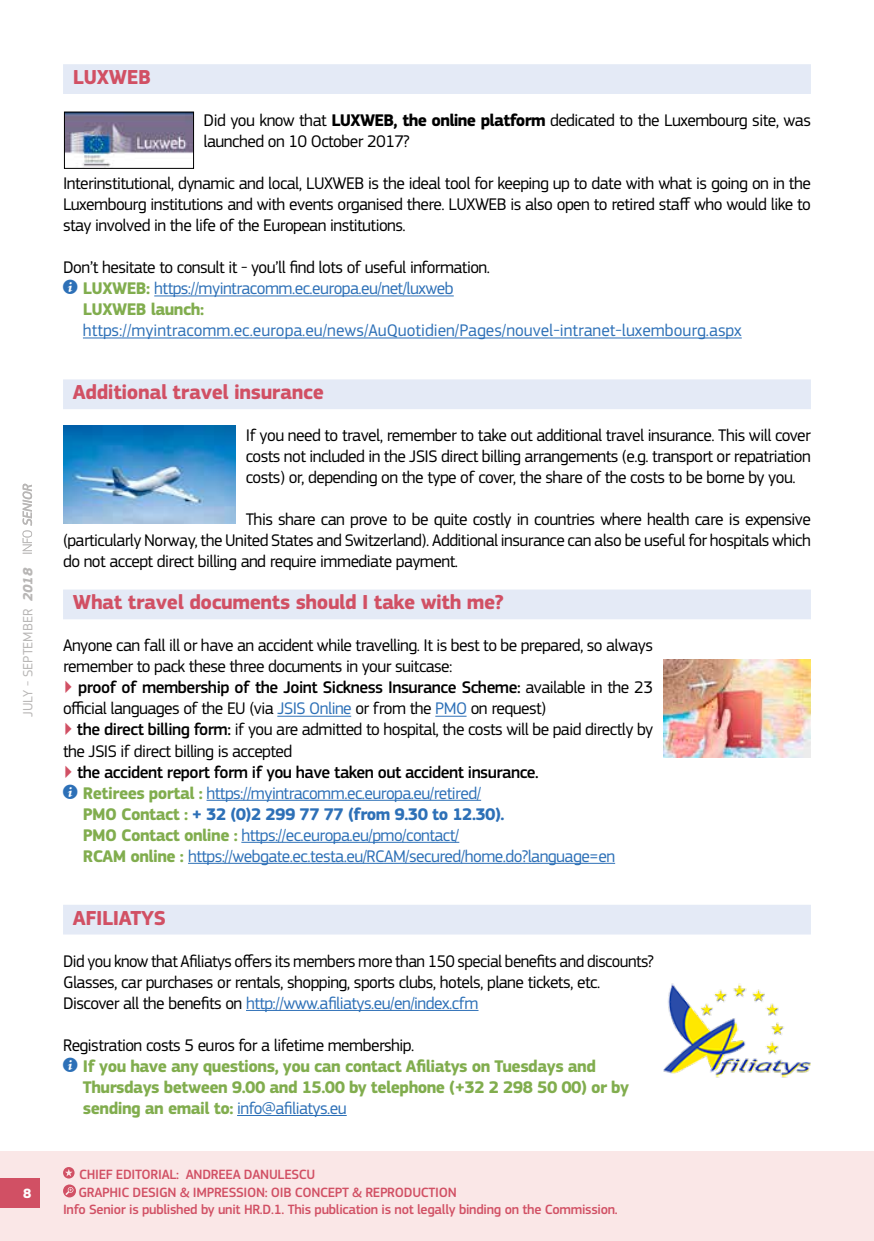
<style>
.page{position:relative;width:874px;height:1241px;background:#fff}
.page>*{position:absolute;margin:0;border:0;box-sizing:border-box;transform-origin:0 0}
.t1{font:700 21px "EC Square Sans Pro";letter-spacing:-.02em;color:#d15064}
.t2{font:17.5px/21px "EC Square Sans Pro";letter-spacing:-.03em;color:#000;text-align:justify}
.t3{font:17.5px "EC Square Sans Pro";letter-spacing:-.03em;color:#2d70b7}
.t4{font:700 17.5px "EC Square Sans Pro";letter-spacing:-.03em;color:#81ad4e}
.t5{font:500 17.5px "EC Square Sans Pro";letter-spacing:-.03em;color:#000}
.t6{font:17.5px "EC Square Sans Pro";color:#2d70b7}
.t7{font:700 17.5px "EC Square Sans Pro";letter-spacing:-.03em;color:#2d70b7}
.t8{font:500 14px/18.9px "EC Square Sans Pro";letter-spacing:-.02em;color:#d15064}
.t9{font:14px "EC Square Sans Pro";color:#b8b6b5}
.t10{font:700 14px "EC Square Sans Pro";color:#fff}
.s1{font-weight:700;font-style:italic}
.s2{font-weight:700}
.s3{font-family:"s Tmedia"}
.s4{font-weight:700;color:#81ad4e}
.s5{font-weight:700;color:#d15064}
.s6{font-weight:400}
.s7{color:#2d70b7}
.s8{font-weight:500}
.s9{color:#81ad4e}
.s10{font-family:"s Tmedia";font-weight:400;color:#2d70b7}
.s11{font-weight:400;color:#2d70b7}
</style>
<div class="page">
<div style="left:0;top:1150px;width:873px;height:90px;background:#fae7e7"></div>
<div style="left:0;top:1177px;width:40px;height:30px;background:#d15064"></div>
<svg style="left:63px;top:1167px;width:11px;height:11px"></svg>
<svg style="left:63px;top:1184px;width:13px;height:13px"></svg>
<svg style="left:23px;top:483px;width:9px;height:70px"></svg>
<div style="left:63px;top:64px;width:747px;height:30px;background:#e4eaf6"></div>
<hr style="left:154px;top:295px;width:299px;height:1px;background:#2d70b7">
<hr style="left:83px;top:337px;width:658px;height:1px;background:#2d70b7">
<div style="left:63px;top:379px;width:747px;height:30px;background:#e4eaf6"></div>
<div style="left:63px;top:589px;width:747px;height:30px;background:#e4eaf6"></div>
<hr style="left:277px;top:715px;width:74px;height:1px;background:#2d70b7">
<hr style="left:435px;top:715px;width:31px;height:1px;background:#2d70b7">
<hr style="left:206px;top:799px;width:275px;height:1px;background:#2d70b7">
<hr style="left:241px;top:841px;width:218px;height:1px;background:#2d70b7">
<hr style="left:188px;top:862px;width:427px;height:1px;background:#2d70b7">
<div style="left:63px;top:904px;width:747px;height:30px;background:#e4eaf6"></div>
<hr style="left:246px;top:1009px;width:232px;height:1px;background:#2d70b7">
<hr style="left:237px;top:1114px;width:109px;height:1px;background:#2d70b7">
<img style="left:663px;top:983px;width:146px;height:95px">
<img style="left:663px;top:659px;width:147px;height:98px">
<img style="left:63px;top:425px;width:173px;height:98px">
<img style="left:66px;top:114px;width:125px;height:52px">
<div style="left:64px;top:112px;width:129px;height:56px;border:1px solid #000"></div>
<p class="t9" style="left:20px;top:717px;width:150px;rotate:-90deg">JULY - SEPTEMBER <span class="s1">2018</span></p>
<p class="t10" style="left:23px;top:1184px;width:10px">8</p>
<p class="t1" style="left:73px;top:65px;width:80px">LUXWEB</p>
<p class="t2" style="left:203px;top:110px;width:608px">Did you know that <span class="s2">LUXWEB, the online platform</span> dedicated to the Luxembourg site, was launched on 10 October 2017?</p>
<p class="t2" style="left:63px;top:173px;width:749px">Interinstitutional, dynamic and local, LUXWEB is the ideal tool for keeping up to date with what is going on in the Luxembourg institutions and with events organised there. LUXWEB is also open to retired staff who would like to stay involved in the life of the European institutions.</p>
<p class="t2" style="left:63px;top:257px;width:428px">Don’t hesitate to consult it - you’ll find lots of useful information.</p>
<p class="t3" style="left:63px;top:278px;width:392px"><span class="s3">i</span> <span class="s4">LUXWEB:</span> https://myintracomm.ec.europa.eu/net/luxweb</p>
<p class="t4" style="left:83px;top:299px;width:123px">LUXWEB launch:</p>
<p class="t6" style="left:83px;top:320px;width:660px">https://myintracomm.ec.europa.eu/news/AuQuotidien/Pages/nouvel-intranet-luxembourg.aspx</p>
<p class="t1" style="left:73px;top:380px;width:252px">Additional travel insurance</p>
<p class="t2" style="left:246px;top:425px;width:566px">If you need to travel, remember to take out additional travel insurance. This will cover costs not included in the JSIS direct billing arrangements (e.g. transport or repatriation costs) or, depending on the type of cover, the share of the costs to be borne by you.</p>
<p class="t2" style="left:63px;top:509px;width:749px;text-indent:183px">This share can prove to be quite costly in countries where health care is expensive (particularly Norway, the United States and Switzerland). Additional insurance can also be useful for hospitals which do not accept direct billing and require immediate payment.</p>
<p class="t1" style="left:73px;top:590px;width:432px">What travel documents should I take with me?</p>
<p class="t2" style="left:63px;top:635px;width:591px">Anyone can fall ill or have an accident while travelling. It is best to be prepared, so always</p>
<p class="t2" style="left:63px;top:656px;width:391px">remember to pack these three documents in your suitcase:</p>
<p class="t5" style="left:63px;top:677px;width:591px"><span class="s5">▶</span> proof of membership of the Joint Sickness Insurance Scheme: <span class="s6">available in the 23</span></p>
<p class="t2" style="left:63px;top:698px;width:484px">official languages of the EU (via <span class="s7">JSIS Online</span> or from the <span class="s7">PMO</span> on request)</p>
<p class="t2" style="left:63px;top:719px;width:591px"><span class="s5">▶</span> <span class="s8">the direct billing form:</span> if you are admitted to hospital, the costs will be paid directly by</p>
<p class="t2" style="left:63px;top:740px;width:231px">the JSIS if direct billing is accepted</p>
<p class="t5" style="left:63px;top:761px;width:477px"><span class="s5">▶</span> the accident report form if you have taken out accident insurance.</p>
<p class="t3" style="left:63px;top:782px;width:419px"><span class="s3">i</span> <span class="s4">Retirees portal :</span> https://myintracomm.ec.europa.eu/retired/</p>
<p class="t7" style="left:83px;top:803px;width:423px"><span class="s9">PMO Contact :</span> + 32 (0)2 299 77 77 (from 9.30 to 12.30).</p>
<p class="t3" style="left:83px;top:824px;width:378px"><span class="s4">PMO Contact online :</span> https://ec.europa.eu/pmo/contact/</p>
<p class="t3" style="left:83px;top:845px;width:533px"><span class="s4">RCAM online :</span> https://webgate.ec.testa.eu/RCAM/secured/home.do?language=en</p>
<p class="t1" style="left:73px;top:905px;width:94px">AFILIATYS</p>
<p class="t2" style="left:63px;top:950px;width:592px;text-align:left">Did you know that Afiliatys offers its members more than 150 special benefits and discounts?<br>Glasses, car purchases or rentals, shopping, sports clubs, hotels, plane tickets, etc.<br>Discover all the benefits on <span class="s7">http://www.afiliatys.eu/en/index.cfm</span></p>
<p class="t2" style="left:63px;top:1034px;width:352px">Registration costs 5 euros for a lifetime membership.</p>
<p class="t4" style="left:63px;top:1055px;width:534px"><span class="s10">i</span> If you have any questions, you can contact Afiliatys on Tuesdays and</p>
<p class="t4" style="left:83px;top:1076px;width:547px">Thursdays between 9.00 and 15.00 by telephone (+32 2 298 50 00) or by</p>
<p class="t4" style="left:83px;top:1097px;width:265px">sending an email to: <span class="s11">info@afiliatys.eu</span></p>
<p class="t8" style="left:78px;top:1164px;width:379px">CHIEF EDITORIAL: ANDREEA DANULESCU<br>GRAPHIC DESIGN &amp; IMPRESSION: OIB CONCEPT &amp; REPRODUCTION</p>
<p class="t8" style="left:63px;top:1200px;width:556px">Info Senior is published by unit HR.D.1. This publication is not legally binding on the Commission.</p>
</div>
